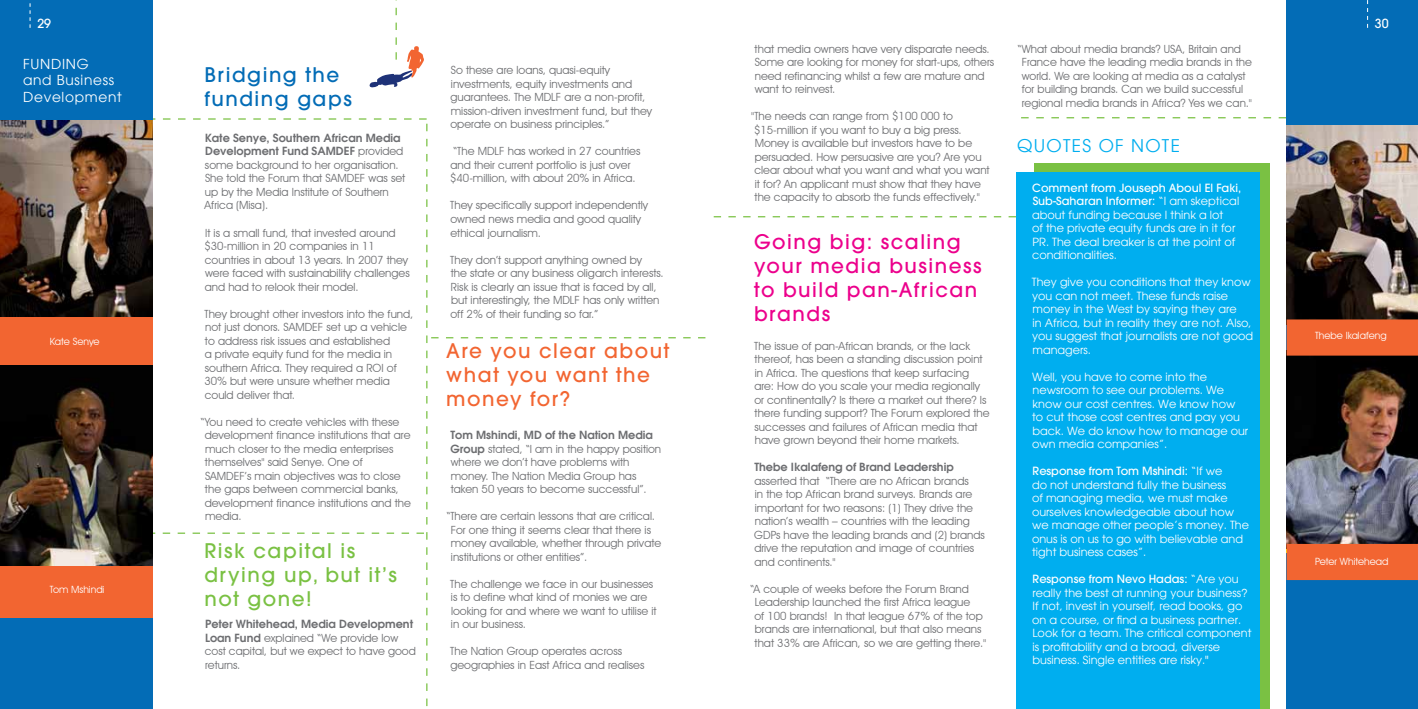
<style>
.page{position:relative;width:1418px;height:709px;background:#fff}
.page>*{position:absolute;margin:0;border:0;box-sizing:border-box;transform-origin:0 0}
.t1{font:500 20px/24px "Avant Garde";letter-spacing:.075em;color:#ec008c}
.t2{font:500 20px/24px "Avant Garde";letter-spacing:.075em;color:#f26531}
.t3{font:500 20px/24px "Avant Garde";letter-spacing:.075em;color:#7ac143}
.t4{font:500 20px/24px "Avant Garde";letter-spacing:.075em;color:#036cb6}
.t5{font:17.5px "Avant Garde";letter-spacing:.075em;color:#00aeef}
.t6{font:13.75px/16.5px "Avant Garde";letter-spacing:.05em;color:#fff}
.t7{font:500 12.5px "Avant Garde";color:#fff}
.t8{font:11.25px/13.5px "Avant Garde IT Cby BT";color:#6d6e71}
.t9{font:11.25px/13.5px "Avant Garde";color:#fff}
.t10{font:600 11.25px/13.5px "Avant Garde";color:#6d6e71}
.t11{font:10px "Avant Garde IT Cby BT";color:#fff}
.s1{font-family:"Avant Garde IT Cby BT";font-weight:400}
.s2{font-weight:500}
.s3{font-family:"Avant Garde";font-weight:600}
</style>
<div class="page">
<svg style="left:1021px;top:117px;width:265px;height:1px"></svg>
<div style="left:1286px;top:0;width:131px;height:709px;background:#036cb6"></div>
<div style="left:0;top:0;width:152px;height:709px;background:#036cb6"></div>
<img style="left:1286px;top:126px;width:131px;height:193px">
<img style="left:1286px;top:355px;width:131px;height:189px">
<div style="left:1034px;top:163px;width:235px;height:546px;background:#7ac143"></div>
<div style="left:1015px;top:172px;width:244px;height:537px;background:#00aeef"></div>
<svg style="left:713px;top:216px;width:302px;height:1px"></svg>
<svg style="left:0;top:118px;width:705px;height:591px"></svg>
<div style="left:1286px;top:544px;width:131px;height:36px;background:#f26531"></div>
<div style="left:1286px;top:319px;width:131px;height:36px;background:#f26531"></div>
<svg style="left:369px;top:0;width:55px;height:88px"></svg>
<svg style="left:30px;top:3px;width:1px;height:25px"></svg>
<svg style="left:1367px;top:0;width:1px;height:28px"></svg>
<p class="t7" style="left:37px;top:16px;width:15px">29</p>
<p class="t7" style="left:1374px;top:16px;width:15px">30</p>
<p class="t8" style="left:1021px;top:42px;width:232px;text-indent:-4px">“What about media brands? USA, Britain and France have the leading media brands in the world. We are looking at media as a catalyst for building brands. Can we build successful regional media brands in Africa? Yes we can."</p>
<p class="t8" style="left:754px;top:42px;width:241px">that media owners have very disparate needs.<br>Some are looking for money for start-ups, others need refinancing whilst a few are mature and want to reinvest.</p>
<p class="t8" style="left:751px;top:109px;width:240px">"The needs can range from $100 000 to $15-million if you want to buy a big press.<br>Money is available but investors have to be persuaded. How persuasive are you? Are you clear about what you want and what you want it for? An applicant must show that they have the capacity to absorb the funds effectively."</p>
<p class="t6" style="left:23px;top:55px;width:100px">FUNDING<br>and Business<br>Development</p>
<p class="t8" style="left:450px;top:64px;width:203px">So these are loans, quasi-equity investments, equity investments and guarantees. The MDLF are a non-profit, mission-driven investment fund, but they operate on business principles.”</p>
<p class="t8" style="left:450px;top:145px;width:192px">“The MDLF has worked in 27 countries and their current portfolio is just over $40-million, with about 20% in Africa.</p>
<p class="t8" style="left:450px;top:199px;width:199px">They specifically support independently owned news media and good quality ethical journalism.</p>
<p class="t8" style="left:450px;top:253px;width:215px">They don’t support anything owned by<br>the state or any business oligarch interests.<br>Risk is clearly an issue that is faced by all, but interestingly, the MDLF has only written off 2% of their funding so far.”</p>
<h1 class="t4" style="left:204px;top:62px;width:149px">Bridging the funding gaps</h1>
<p class="t10" style="left:205px;top:131px;width:200px">Kate Senye, Southern African Media<br>Development Fund SAMDEF <span class="s1">provided</span></p>
<p class="t8" style="left:204px;top:158px;width:202px">some background to her organisation.<br>She told the Forum that SAMDEF was set up by the Media Institute of Southern<br>Africa (Misa).</p>
<p class="t8" style="left:204px;top:226px;width:207px">It is a small fund, that invested around $30-million in 20 companies in 11 countries in about 13 years. In 2007 they were faced with sustainability challenges and had to relook their model.</p>
<p class="t8" style="left:204px;top:307px;width:210px">They brought other investors into the fund, not just donors. SAMDEF set up a vehicle to address risk issues and established<br>a private equity fund for the media in southern Africa. They required a ROI of 30% but were unsure whether media could deliver that.</p>
<p class="t8" style="left:205px;top:415px;width:208px;text-indent:-4px">“You need to create vehicles with these development finance institutions that are much closer to the media enterprises themselves" said Senye. One of SAMDEF’s main objectives was to close the gaps between commercial banks, development finance institutions and the media.</p>
<h2 class="t5" style="left:1017px;top:135px;width:164px">QUOTES OF NOTE</h2>
<p class="t9" style="left:1032px;top:181px;width:211px"><span class="s2">Comment from Jouseph Aboul El Faki, Sub-Saharan Informer:</span> “I am skeptical about funding because I think a lot<br>of the private equity funds are in it for PR. The deal breaker is at the point of conditionalities.</p>
<p class="t9" style="left:1031px;top:275px;width:223px">They give you conditions that they know you can not meet. These funds raise money in the West by saying they are<br>in Africa, but in reality they are not. Also, you suggest that journalists are not good managers.</p>
<p class="t9" style="left:1032px;top:370px;width:218px">Well, you have to come into the newsroom to see our problems. We know our cost centres. We know how to cut those cost centres and pay you back. We do know how to manage our own media companies”.</p>
<p class="t9" style="left:1032px;top:464px;width:218px"><span class="s2">Response from Tom Mshindi:</span> “If we<br>do not understand fully the business<br>of managing media, we must make ourselves knowledgeable about how we manage other people’s money. The onus is on us to go with believable and tight business cases”.</p>
<p class="t9" style="left:1032px;top:572px;width:221px"><span class="s2">Response from Nevo Hadas:</span> “Are you really the best at running your business?<br>If not, invest in yourself, read books, go on a course, or find a business partner.<br>Look for a team. The critical component is profitability and a broad, diverse business. Single entities are risky."</p>
<h1 class="t1" style="left:754px;top:229px;width:229px">Going big: scaling your media business to build pan-African brands</h1>
<p class="t11" style="left:1315px;top:330px;width:73px">Thebe Ikalafeng</p>
<p class="t11" style="left:50px;top:335px;width:51px">Kate Senye</p>
<p class="t8" style="left:754px;top:339px;width:237px">The issue of pan-African brands, or the lack thereof, has been a standing discussion point in Africa. The questions that keep surfacing are: How do you scale your media regionally or continentally? Is there a market out there? Is there funding support? The Forum explored the successes and failures of African media that have grown beyond their home markets.</p>
<p class="t10" style="left:754px;top:460px;width:201px">Thebe Ikalafeng of Brand Leadership</p>
<p class="t8" style="left:754px;top:474px;width:232px">asserted that “There are no African brands<br>in the top African brand surveys. Brands are important for two reasons: (1) They drive the nation’s wealth – countries with the leading GDPs have the leading brands and (2) brands drive the reputation and image of countries and continents."</p>
<p class="t8" style="left:754px;top:582px;width:233px;text-indent:-4px">“A couple of weeks before the Forum Brand Leadership launched the first Africa league<br>of 100 brands! In that league 67% of the top brands are international, but that also means that 33% are African, so we are getting there."</p>
<h1 class="t2" style="left:446px;top:339px;width:224px">Are you clear about what you want the money for?</h1>
<p class="t10" style="left:450px;top:428px;width:204px">Tom Mshindi, MD of the Nation Media</p>
<p class="t8" style="left:450px;top:442px;width:212px"><span class="s3">Group</span> stated, “I am in the happy position where we don’t have problems with money. The Nation Media Group has taken 50 years to become successful”.</p>
<p class="t8" style="left:451px;top:509px;width:212px;text-indent:-4px">“There are certain lessons that are critical.<br>For one thing it seems clear that there is money available, whether through private institutions or other entities”.</p>
<p class="t8" style="left:450px;top:577px;width:208px">The challenge we face in our businesses is to define what kind of monies we are looking for and where we want to utilise it in our business.</p>
<p class="t8" style="left:450px;top:644px;width:196px">The Nation Group operates across geographies in East Africa and realises</p>
<h1 class="t3" style="left:204px;top:539px;width:194px">Risk capital is drying up, but it’s not gone!</h1>
<p class="t11" style="left:1315px;top:555px;width:75px">Peter Whitehead</p>
<p class="t11" style="left:50px;top:583px;width:56px">Tom Mshindi</p>
<p class="t10" style="left:205px;top:617px;width:209px">Peter Whitehead, Media Development</p>
<p class="t8" style="left:205px;top:631px;width:213px"><span class="s3">Loan Fund</span> explained “We provide low cost capital, but we expect to have good returns.</p>
</div>
